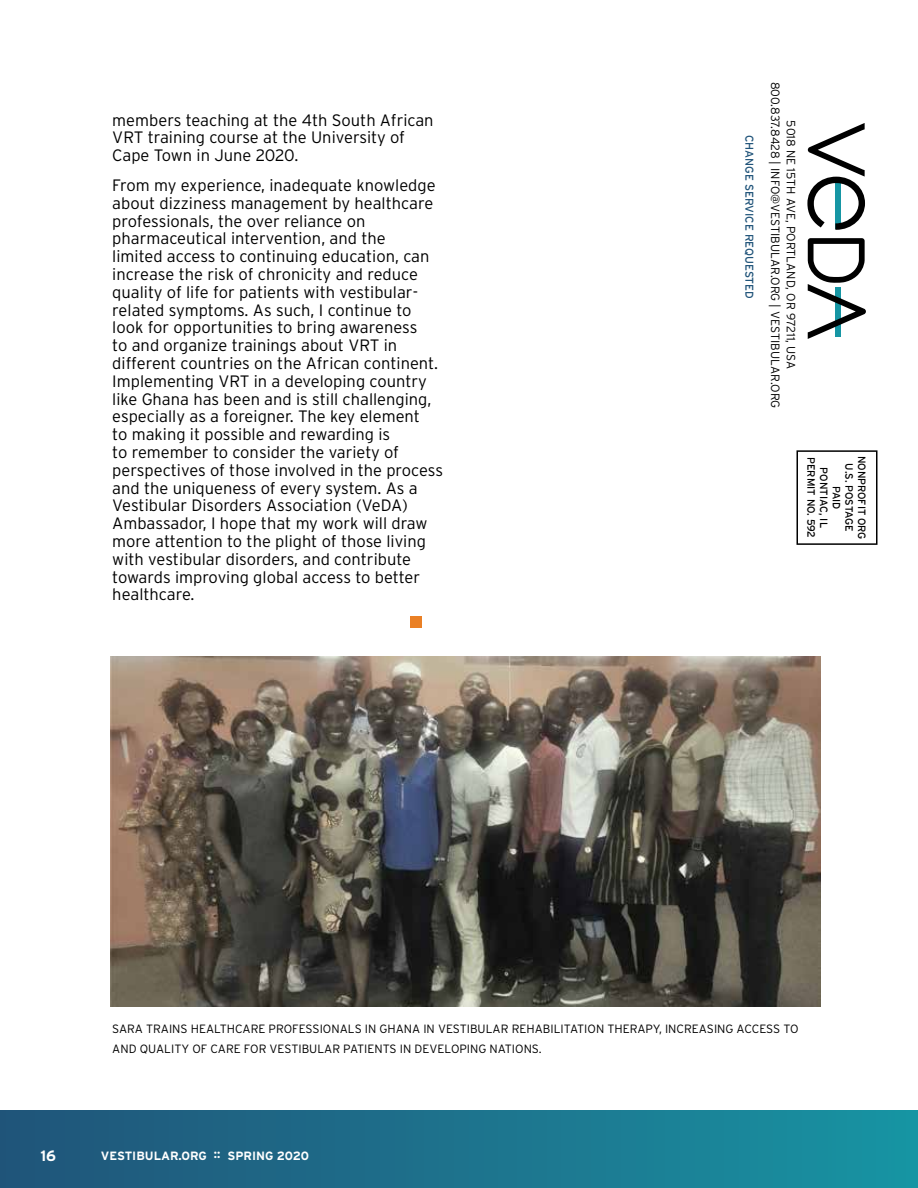
<style>
.page{position:relative;width:918px;height:1188px;background:#fff}
.page>*{position:absolute;margin:0;border:0;box-sizing:border-box;transform-origin:0 0}
.t1{font:300 16.5px/17.9px "Interstate";color:#000}
.t2{font:700 15px "Interstate";color:#fff}
.t3{font:300 12px/15.8px "Interstate";color:#000;text-align:center}
.t4{font:700 12px "Interstate";color:#fff}
.t5{font:11.25px "Interstate";color:#1f5379}
.t6{font:10.5px/12.6px "Interstate";color:#000;text-align:center}
</style>
<div class="page">
<div style="left:0;top:1110px;width:918px;height:78px;background:linear-gradient(to right,#215378,#1893a2)"></div>
<div style="left:796px;top:450px;width:82px;height:95px;border:2px solid #000"></div>
<svg style="left:808px;top:238px;width:58px;height:101px"></svg>
<svg style="left:807px;top:123px;width:58px;height:107px"></svg>
<img style="left:110px;top:656px;width:711px;height:350px">
<div style="left:410px;top:616px;width:12px;height:12px;background:#ea8025"></div>
<p class="t1" style="left:112px;top:111px;width:323px">members teaching at the 4th South African<br>VRT training course at the University of<br>Cape Town in June 2020.</p>
<p class="t1" style="left:112px;top:176px;width:332px">From my experience, inadequate knowledge about dizziness management by healthcare professionals, the over reliance on pharmaceutical intervention, and the<br>limited access to continuing education, can increase the risk of chronicity and reduce quality of life for patients with vestibular&shy;related symptoms. As such, I continue to look for opportunities to bring awareness<br>to and organize trainings about VRT in different countries on the African continent.<br>Implementing VRT in a developing country like Ghana has been and is still challenging, especially as a foreigner. The key element<br>to making it possible and rewarding is<br>to remember to consider the variety of perspectives of those involved in the process and the uniqueness of every system. As a Vestibular Disorders Association (VeDA)<br>Ambassador, I hope that my work will draw more attention to the plight of those living with vestibular disorders, and contribute towards improving global access to better healthcare.</p>
<p class="t5" style="left:756px;top:135px;width:166px;rotate:90deg">CHANGE SERVICE REQUESTED</p>
<p class="t3" style="left:799px;top:82px;width:328px;rotate:90deg">5018 NE 15TH AVE, PORTLAND, OR 97211, USA<br>800.837.8428 | INFO@VESTIBULAR.ORG | VESTIBULAR.ORG</p>
<p class="t6" style="left:868px;top:456px;width:85px;rotate:90deg">NONPROFIT ORG<br>U.S. POSTAGE<br>PAID<br>PONTIAC, IL<br>PERMIT NO. 592</p>
<p class="t3" style="left:112px;top:1019px;width:688px;line-height:19.8px;text-align:left">SARA TRAINS HEALTHCARE PROFESSIONALS IN GHANA IN VESTIBULAR REHABILITATION THERAPY, INCREASING ACCESS TO<br>AND QUALITY OF CARE FOR VESTIBULAR PATIENTS IN DEVELOPING NATIONS.</p>
<p class="t2" style="left:40px;top:1147px;width:17px">16</p>
<p class="t4" style="left:101px;top:1149px;width:210px">VESTIBULAR.ORG :: SPRING 2020</p>
</div>
